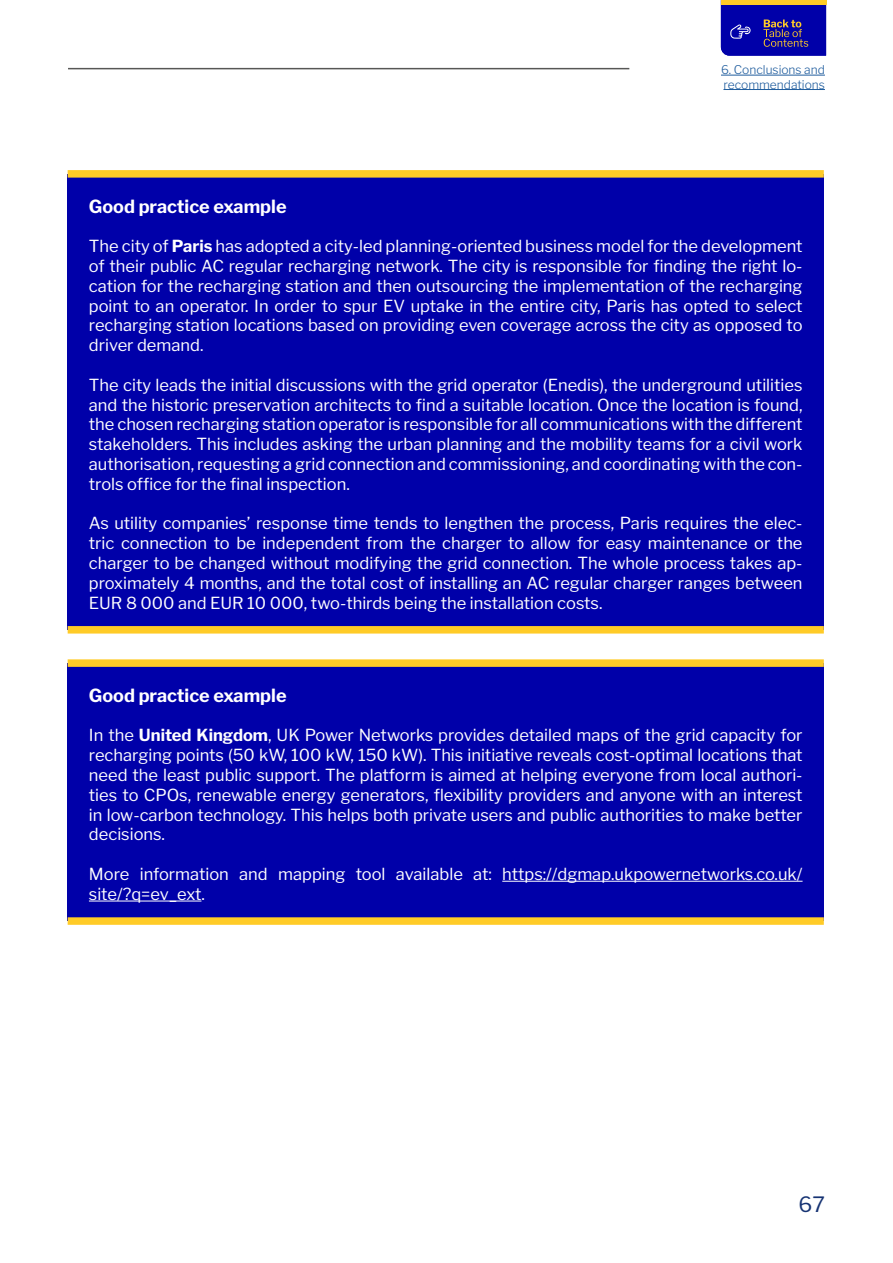
<style>
.page{position:relative;width:893px;height:1263px;background:#fff}
.page>*{position:absolute;margin:0;border:0;box-sizing:border-box;transform-origin:0 0}
.t1{font:21px "Libre Franklin";color:#163373}
.Box_title_white{font:700 18px "Libre Franklin";color:#fff}
.Box_body_white{font:16.5px/19.8px "Libre Franklin";color:#fff;text-align:justify}
.t2{font:300 12px/14.4px "Libre Franklin";color:#205d9e}
.s1{font-weight:700}
</style>
<div class="page">
<svg style="left:721px;top:0;width:105px;height:56px"></svg>
<hr style="left:68px;top:68px;width:561px;height:1px;background:#575756">
<hr style="left:721px;top:75px;width:104px;height:1px;background:#205d9e">
<hr style="left:723px;top:89px;width:102px;height:1px;background:#205d9e">
<div style="left:68px;top:174px;width:756px;height:456px;background:#0000a9"></div>
<div style="left:68px;top:170px;width:756px;height:8px;background:#ffcb27"></div>
<div style="left:68px;top:626px;width:756px;height:7px;background:#ffcb27"></div>
<div style="left:68px;top:663px;width:756px;height:258px;background:#0000a9"></div>
<div style="left:68px;top:659px;width:756px;height:8px;background:#ffcb27"></div>
<div style="left:68px;top:917px;width:756px;height:8px;background:#ffcb27"></div>
<hr style="left:502px;top:881px;width:300px;height:1px;background:#fff">
<hr style="left:89px;top:901px;width:112px;height:1px;background:#fff">
<p class="t2" style="left:721px;top:62px;width:105px">6. Conclusions and recommendations</p>
<p class="Box_title_white" style="left:89px;top:192px;width:199px">Good practice example</p>
<p class="Box_body_white" style="left:89px;top:235px;width:715px">The city of <span class="s1">Paris</span> has adopted a city-led planning-oriented business model for the development of their public AC regular recharging network. The city is responsible for finding the right lo&shy;cation for the recharging station and then outsourcing the implementation of the recharging point to an operator. In order to spur EV uptake in the entire city, Paris has opted to select recharging station locations based on providing even coverage across the city as opposed to driver demand.</p>
<p class="Box_body_white" style="left:89px;top:373px;width:715px">The city leads the initial discussions with the grid operator (Enedis), the underground utilities and the historic preservation architects to find a suitable location. Once the location is found, the chosen recharging station operator is responsible for all communications with the different stakeholders. This includes asking the urban planning and the mobility teams for a civil work authorisation, requesting a grid connection and commissioning, and coordinating with the con&shy;trols office for the final inspection.</p>
<p class="Box_body_white" style="left:89px;top:512px;width:715px">As utility companies’ response time tends to lengthen the process, Paris requires the elec&shy;tric connection to be independent from the charger to allow for easy maintenance or the charger to be changed without modifying the grid connection. The whole process takes ap&shy;proximately 4 months, and the total cost of installing an AC regular charger ranges between EUR 8 000 and EUR 10 000, two-thirds being the installation costs.</p>
<p class="Box_title_white" style="left:89px;top:681px;width:199px">Good practice example</p>
<p class="Box_body_white" style="left:89px;top:724px;width:715px">In the <span class="s1">United Kingdom</span>, UK Power Networks provides detailed maps of the grid capacity for recharging points (50 kW, 100 kW, 150 kW). This initiative reveals cost-optimal locations that need the least public support. The platform is aimed at helping everyone from local authori&shy;ties to CPOs, renewable energy generators, flexibility providers and anyone with an interest in low-carbon technology. This helps both private users and public authorities to make better decisions.</p>
<p class="Box_body_white" style="left:89px;top:862px;width:715px">More information and mapping tool available at: https://dgmap.ukpowernetworks.co.uk/ site/?q=ev_ext.</p>
<p class="t1" style="left:798px;top:1187px;width:28px">67</p>
</div>
